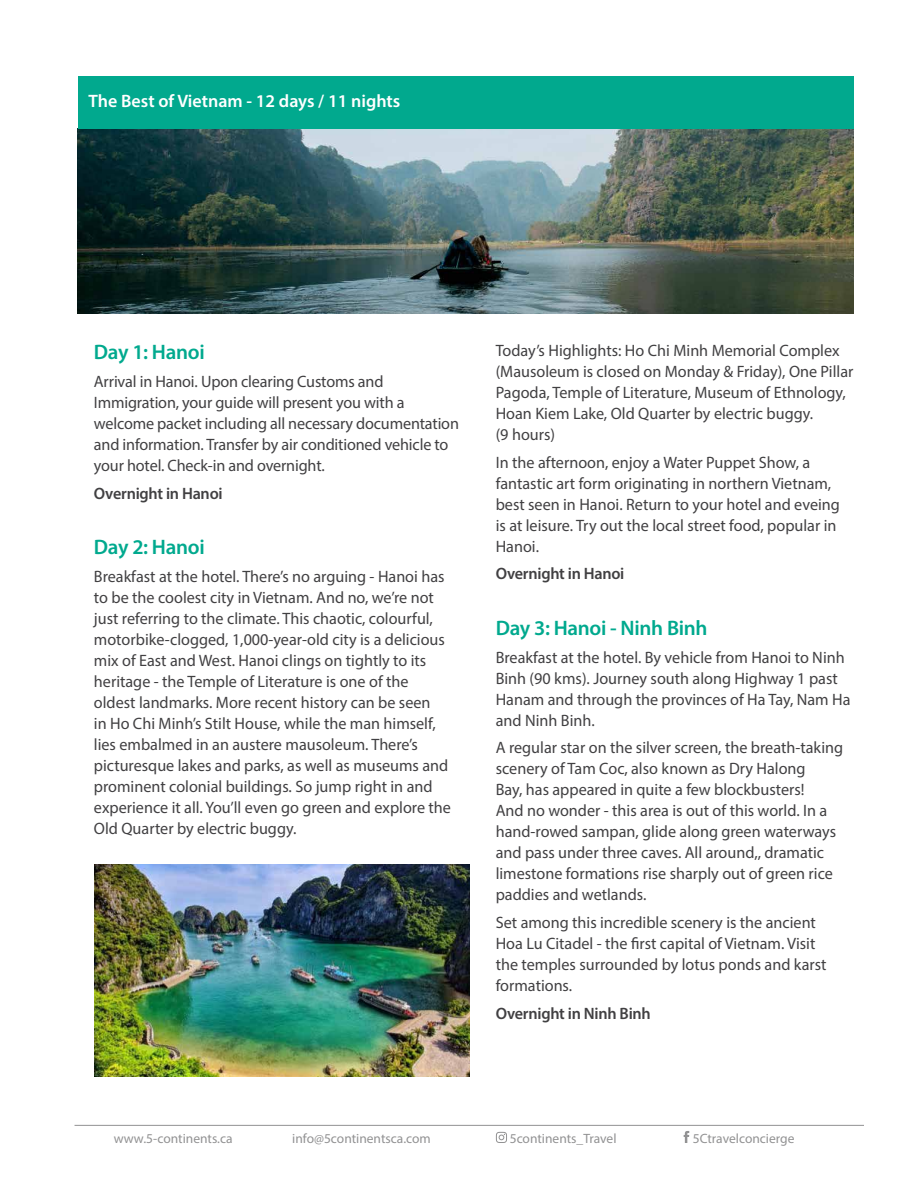
<style>
.page{position:relative;width:918px;height:1188px;background:#fff}
.page>*{position:absolute;margin:0;border:0;box-sizing:border-box;transform-origin:0 0}
.t1{font:600 21px "Myriad Pro";letter-spacing:-.015em;color:#01a98e}
.t2{font:600 18px "Myriad Pro";color:#fff}
.t3{font:16.5px/21px "Myriad Pro";color:#414042}
.t4{font:600 16.5px "Myriad Pro";letter-spacing:-.015em;color:#414042}
.t5{font:13.5px "Myriad Pro";color:#929293}
</style>
<div class="page">
<img style="left:78px;top:128px;width:776px;height:185px">
<div style="left:78px;top:76px;width:776px;height:52px;background:#01a98e"></div>
<svg style="left:496px;top:1132px;width:11px;height:11px"></svg>
<svg style="left:684px;top:1131px;width:5px;height:12px"></svg>
<hr style="left:75px;top:1125px;width:789px;height:1px;background:#929293">
<img style="left:94px;top:864px;width:375px;height:213px">
<p class="t2" style="left:89px;top:90px;width:313px">The Best of Vietnam - 12 days / 11 nights</p>
<p class="t1" style="left:94px;top:339px;width:112px">Day 1: Hanoi</p>
<p class="t3" style="left:94px;top:371px;width:367px">Arrival in Hanoi. Upon clearing Customs and Immigration, your guide will present you with a welcome packet including all necessary documentation and information. Transfer by air conditioned vehicle to your hotel. Check-in and overnight.</p>
<p class="t4" style="left:94px;top:483px;width:130px">Overnight in Hanoi</p>
<p class="t1" style="left:94px;top:534px;width:112px">Day 2: Hanoi</p>
<p class="t3" style="left:94px;top:566px;width:359px">Breakfast at the hotel. There’s no arguing - Hanoi has to be the coolest city in Vietnam. And no, we’re not just referring to the climate. This chaotic, colourful, motorbike-clogged, 1,000-year-old city is a delicious mix of East and West. Hanoi clings on tightly to its heritage - the Temple of Literature is one of the oldest landmarks. More recent history can be seen<br>in Ho Chi Minh’s Stilt House, while the man himself, lies embalmed in an austere mausoleum. There’s picturesque lakes and parks, as well as museums and prominent colonial buildings. So jump right in and experience it all. You’ll even go green and explore the Old Quarter by electric buggy.</p>
<p class="t3" style="left:496px;top:340px;width:359px">Today’s Highlights: Ho Chi Minh Memorial Complex (Mausoleum is closed on Monday &amp; Friday), One Pillar Pagoda, Temple of Literature, Museum of Ethnology, Hoan Kiem Lake, Old Quarter by electric buggy.<br>(9 hours)</p>
<p class="t3" style="left:496px;top:451px;width:346px">In the afternoon, enjoy a Water Puppet Show, a fantastic art form originating in northern Vietnam, best seen in Hanoi. Return to your hotel and eveing is at leisure. Try out the local street food, popular in Hanoi.</p>
<p class="t4" style="left:496px;top:563px;width:130px">Overnight in Hanoi</p>
<p class="t1" style="left:496px;top:615px;width:213px">Day 3: Hanoi - Ninh Binh</p>
<p class="t3" style="left:496px;top:646px;width:356px">Breakfast at the hotel. By vehicle from Hanoi to Ninh Binh (90 kms). Journey south along Highway 1 past Hanam and through the provinces of Ha Tay, Nam Ha and Ninh Binh.</p>
<p class="t3" style="left:496px;top:737px;width:349px">A regular star on the silver screen, the breath-taking scenery of Tam Coc, also known as Dry Halong<br>Bay, has appeared in quite a few blockbusters!<br>And no wonder - this area is out of this world. In a hand-rowed sampan, glide along green waterways and pass under three caves. All around,, dramatic limestone formations rise sharply out of green rice paddies and wetlands.</p>
<p class="t3" style="left:496px;top:912px;width:332px">Set among this incredible scenery is the ancient Hoa Lu Citadel - the first capital of Vietnam. Visit the temples surrounded by lotus ponds and karst formations.</p>
<p class="t4" style="left:496px;top:1003px;width:157px">Overnight in Ninh Binh</p>
<p class="t5" style="left:114px;top:1130px;width:120px">www.5-continents.ca</p>
<p class="t5" style="left:292px;top:1130px;width:140px">info@5continentsca.com</p>
<p class="t5" style="left:510px;top:1130px;width:108px">5continents_Travel</p>
<p class="t5" style="left:693px;top:1130px;width:103px">5Ctravelconcierge</p>
</div>
